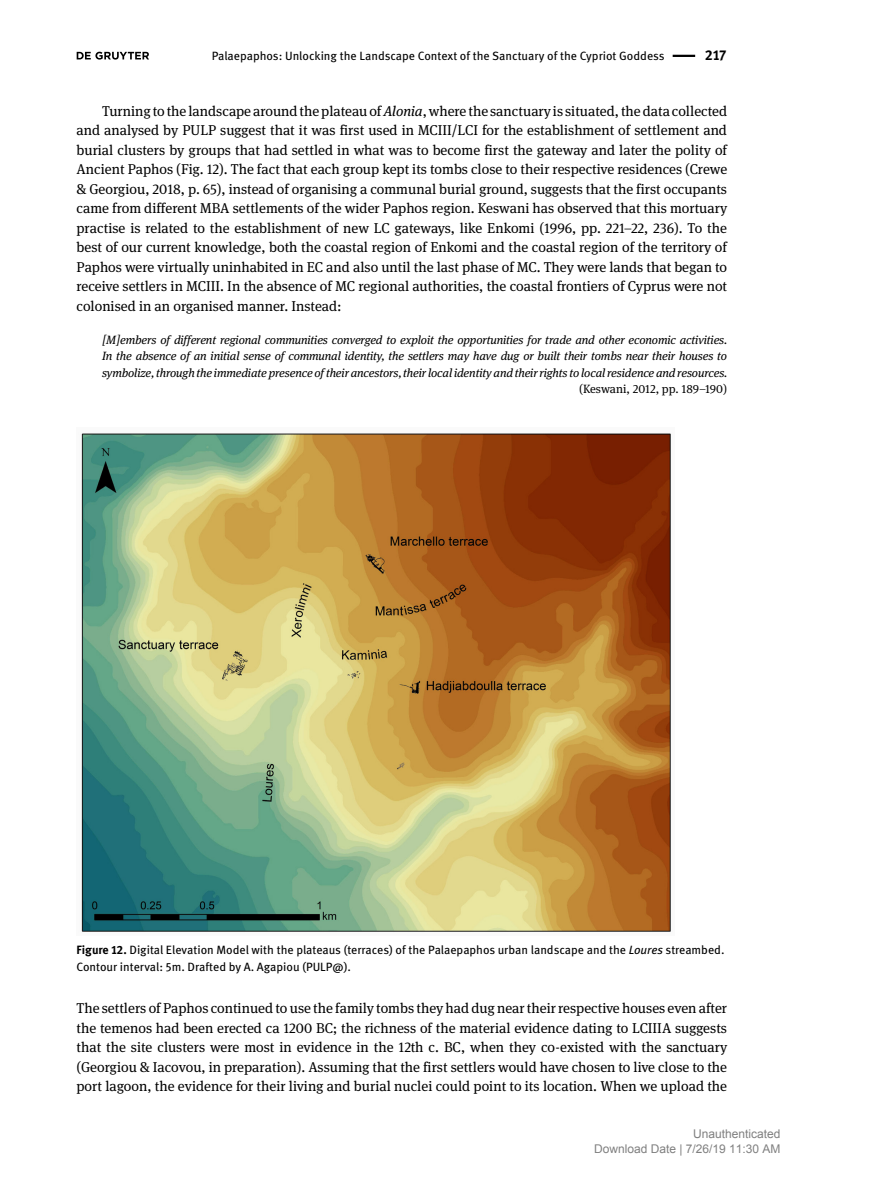
<style>
.page{position:relative;width:893px;height:1191px;background:#fff}
.page>*{position:absolute;margin:0;border:0;box-sizing:border-box;transform-origin:0 0}
.t1{font:14.25px/19.5px "DG Meta Serif Science";color:#000;text-align:justify}
.t2{font:700 14.25px "DG Meta Science";color:#000}
.t3{font:italic 12px/16.5px "DG Meta Serif Science";letter-spacing:-.01em;color:#000;text-align:justify}
.t4{font:12px/16.5px "DG Meta Science";color:#000}
.t5{font:12px/15px "Arial";color:#808080;text-align:right}
.t6{font:12px "DG Meta Serif Science";color:#000}
.s1{font-style:italic}
.s2{font-weight:700}
</style>
<div class="page">
<hr style="left:673px;top:55px;width:22px;height:2px;background:#000">
<svg style="left:77px;top:52px;width:72px;height:8px"></svg>
<img style="left:81px;top:433px;width:590px;height:499px">
<p class="t4" style="left:212px;top:47px;width:454px">Palaepaphos: Unlocking the Landscape Context of the Sanctuary of the Cypriot Goddess</p>
<p class="t2" style="left:705px;top:44px;width:23px">217</p>
<p class="t1" style="left:77px;top:101px;width:652px;text-indent:26px">Turning to the landscape around the plateau of <span class="s1">Alonia</span>, where the sanctuary is situated, the data collected and analysed by PULP suggest that it was first used in MCIII/LCI for the establishment of settlement and burial clusters by groups that had settled in what was to become first the gateway and later the polity of Ancient Paphos (Fig. 12). The fact that each group kept its tombs close to their respective residences (Crewe &amp; Georgiou, 2018, p. 65), instead of organising a communal burial ground, suggests that the first occupants came from different MBA settlements of the wider Paphos region. Keswani has observed that this mortuary practise is related to the establishment of new LC gateways, like Enkomi (1996, pp. 221–22, 236). To the best of our current knowledge, both the coastal region of Enkomi and the coastal region of the territory of Paphos were virtually uninhabited in EC and also until the last phase of MC. They were lands that began to receive settlers in MCIII. In the absence of MC regional authorities, the coastal frontiers of Cyprus were not colonised in an organised manner. Instead:</p>
<p class="t3" style="left:102px;top:331px;width:627px">[M]embers of different regional communities converged to exploit the opportunities for trade and other economic activities.<br>In the absence of an initial sense of communal identity, the settlers may have dug or built their tombs near their houses to symbolize, through the immediate presence of their ancestors, their local identity and their rights to local residence and resources.</p>
<p class="t6" style="left:579px;top:380px;width:150px">(Keswani, 2012, pp. 189–190)</p>
<p class="t4" style="left:77px;top:941px;width:649px"><span class="s2">Figure 12.</span> Digital Elevation Model with the plateaus (terraces) of the Palaepaphos urban landscape and the <span class="s1">Loures</span> streambed.<br>Contour interval: 5m. Drafted by A. Agapiou (PULP@).</p>
<p class="t1" style="left:77px;top:998px;width:652px">The settlers of Paphos continued to use the family tombs they had dug near their respective houses even after the temenos had been erected ca 1200 BC; the richness of the material evidence dating to LCIIIA suggests that the site clusters were most in evidence in the 12th c. BC, when they co-existed with the sanctuary (Georgiou &amp; Iacovou, in preparation). Assuming that the first settlers would have chosen to live close to the port lagoon, the evidence for their living and burial nuclei could point to its location. When we upload the</p>
<p class="t5" style="left:594px;top:1127px;width:188px">Unauthenticated<br>Download Date | 7/26/19 11:30 AM</p>
</div>
